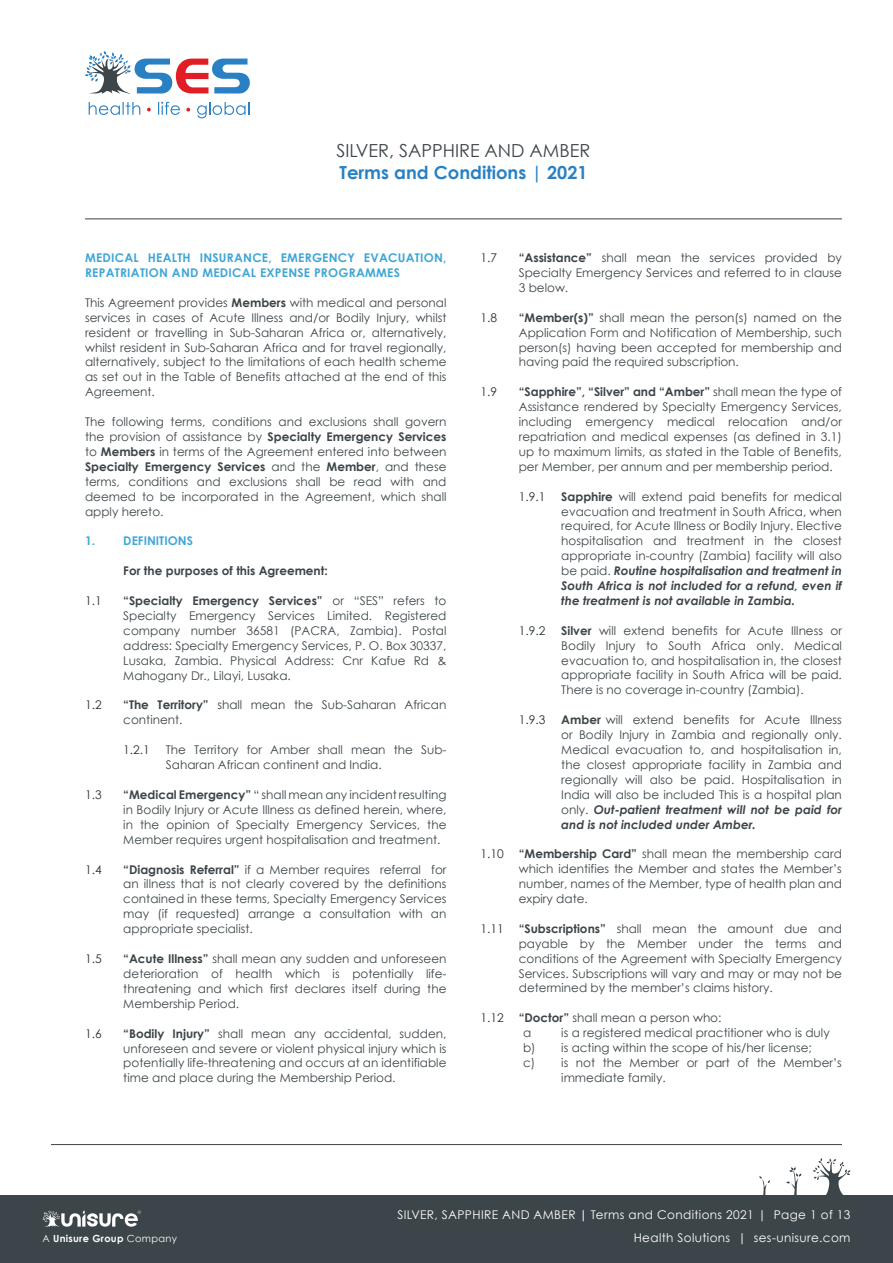
<style>
.page{position:relative;width:893px;height:1263px;background:#fff}
.page>*{position:absolute;margin:0;border:0;box-sizing:border-box;transform-origin:0 0}
.t1{font:18px "Century Gothic";color:#3c4549}
.t2{font:700 18px "Century Gothic";color:#2981c4}
.t3{font:12px/14.9px "Century Gothic";color:#3c4549;text-align:justify}
.t4{font:12px "Century Gothic";letter-spacing:.03em;color:#fff}
.t5{font:700 12px/14.9px "Century Gothic";letter-spacing:.02em;color:#3fa6d7}
.t6{font:12px "Century Gothic";color:#293135}
.t7{font:700 12px "Century Gothic";color:#3c4549}
.t8{font:700 12px "Century Gothic";color:#3fa6d7}
.t9{font:700 9.75px "Century Gothic";letter-spacing:.03em;color:#fff}
.s1{font-weight:700}
.s2{font-weight:700;font-style:italic}
.s3{font-weight:400}
</style>
<div class="page">
<div style="left:0;top:1195px;width:893px;height:68px;background:#3c4549"></div>
<svg style="left:759px;top:1176px;width:11px;height:19px"></svg>
<svg style="left:786px;top:1167px;width:16px;height:28px"></svg>
<svg style="left:813px;top:1158px;width:37px;height:37px"></svg>
<svg style="left:43px;top:1210px;width:98px;height:17px"></svg>
<svg style="left:89px;top:102px;width:51px;height:13px"></svg>
<svg style="left:147px;top:108px;width:4px;height:3px"></svg>
<svg style="left:158px;top:102px;width:22px;height:13px"></svg>
<svg style="left:186px;top:108px;width:4px;height:4px"></svg>
<svg style="left:197px;top:102px;width:52px;height:16px"></svg>
<svg style="left:85px;top:51px;width:165px;height:43px"></svg>
<hr style="left:51px;top:1144px;width:791px;height:1px;background:#3c4549">
<hr style="left:85px;top:219px;width:757px;height:1px;background:#3c4549">
<h1 class="t1" style="left:337px;top:140px;width:255px">SILVER, SAPPHIRE AND AMBER</h1>
<h1 class="t2" style="left:339px;top:159px;width:250px">Terms and Conditions | 2021</h1>
<p class="t5" style="left:85px;top:250px;width:363px">MEDICAL HEALTH INSURANCE, EMERGENCY EVACUATION,<br>REPATRIATION AND MEDICAL EXPENSE PROGRAMMES</p>
<p class="t3" style="left:85px;top:295px;width:363px">This Agreement provides <span class="s1">Members</span> with medical and personal services in cases of Acute Illness and/or Bodily Injury, whilst resident or travelling in Sub-Saharan Africa or, alternatively, whilst resident in Sub-Saharan Africa and for travel regionally, alternatively, subject to the limitations of each health scheme as set out in the Table of Benefits attached at the end of this Agreement.</p>
<p class="t3" style="left:85px;top:414px;width:363px">The following terms, conditions and exclusions shall govern the provision of assistance by <span class="s1">Specialty Emergency Services </span>to <span class="s1">Members</span> in terms of the Agreement entered into between <span class="s1">Specialty Emergency Services</span> and the <span class="s1">Member</span>, and these terms, conditions and exclusions shall be read with and deemed to be incorporated in the Agreement, which shall apply hereto.</p>
<p class="t8" style="left:85px;top:532px;width:109px">1. DEFINITIONS</p>
<p class="t7" style="left:123px;top:562px;width:206px">For the purposes of this Agreement:</p>
<p class="t6" style="left:85px;top:593px;width:18px">1.1</p>
<p class="t3" style="left:123px;top:593px;width:325px"><span class="s1">“Specialty Emergency Services”</span> or “SES” refers to Specialty Emergency Services Limited. Registered company number 36581 (PACRA, Zambia). Postal address: Specialty Emergency Services, P. O. Box 30337, Lusaka, Zambia. Physical Address: Cnr Kafue Rd &amp; Mahogany Dr., Lilayi, Lusaka.</p>
<p class="t6" style="left:85px;top:698px;width:18px">1.2</p>
<p class="t3" style="left:123px;top:697px;width:325px"><span class="s1">“The Territory”</span> shall mean the Sub-Saharan African continent.</p>
<p class="t6" style="left:123px;top:742px;width:28px">1.2.1</p>
<p class="t3" style="left:166px;top:742px;width:282px">The Territory for Amber shall mean the Sub-<br>Saharan African continent and India.</p>
<p class="t6" style="left:85px;top:787px;width:18px">1.3</p>
<p class="t3" style="left:123px;top:787px;width:325px"><span class="s1">“Medical Emergency”</span> “ shall mean any incident resulting in Bodily Injury or Acute Illness as defined herein, where, in the opinion of Specialty Emergency Services, the Member requires urgent hospitalisation and treatment.</p>
<p class="t6" style="left:85px;top:862px;width:18px">1.4</p>
<p class="t3" style="left:123px;top:862px;width:325px"><span class="s1">“Diagnosis Referral”</span> if a Member requires referral for an illness that is not clearly covered by the definitions contained in these terms, Specialty Emergency Services may (if requested) arrange a consultation with an appropriate specialist.</p>
<p class="t6" style="left:85px;top:951px;width:18px">1.5</p>
<p class="t3" style="left:123px;top:951px;width:325px"><span class="s1">“Acute Illness”</span> shall mean any sudden and unforeseen deterioration of health which is potentially life&shy;threatening and which first declares itself during the Membership Period.</p>
<p class="t6" style="left:85px;top:1026px;width:18px">1.6</p>
<p class="t3" style="left:123px;top:1026px;width:325px"><span class="s1">“Bodily Injury”</span> shall mean any accidental, sudden, unforeseen and severe or violent physical injury which is potentially life-threatening and occurs at an identifiable time and place during the Membership Period.</p>
<p class="t6" style="left:480px;top:250px;width:18px">1.7</p>
<p class="t3" style="left:519px;top:250px;width:325px"><span class="s1">“Assistance”</span> shall mean the services provided by Specialty Emergency Services and referred to in clause 3 below.</p>
<p class="t6" style="left:480px;top:310px;width:18px">1.8</p>
<p class="t3" style="left:519px;top:310px;width:325px"><span class="s1">“Member(s)”</span> shall mean the person(s) named on the Application Form and Notification of Membership, such person(s) having been accepted for membership and having paid the required subscription.</p>
<p class="t6" style="left:480px;top:385px;width:18px">1.9</p>
<p class="t3" style="left:519px;top:384px;width:325px"><span class="s1">“Sapphire”, “Silver” and “Amber”</span> shall mean the type of Assistance rendered by Specialty Emergency Services, including emergency medical relocation and/or repatriation and medical expenses (as defined in 3.1) up to maximum limits, as stated in the Table of Benefits, per Member, per annum and per membership period.</p>
<p class="t6" style="left:519px;top:489px;width:28px">1.9.1</p>
<p class="t3" style="left:561px;top:489px;width:282px"><span class="s1">Sapphire</span> will extend paid benefits for medical evacuation and treatment in South Africa, when required, for Acute Illness or Bodily Injury. Elective hospitalisation and treatment in the closest appropriate in-country (Zambia) facility will also be paid. <span class="s2">Routine hospitalisation and treatment in South Africa is not included for a refund, even if the treatment is not available in Zambia.</span></p>
<p class="t6" style="left:519px;top:623px;width:28px">1.9.2</p>
<p class="t3" style="left:561px;top:623px;width:282px"><span class="s1">Silver</span> will extend benefits for Acute Illness or Bodily Injury to South Africa only. Medical evacuation to, and hospitalisation in, the closest appropriate facility in South Africa will be paid.<br>There is no coverage in-country (Zambia).</p>
<p class="t6" style="left:519px;top:712px;width:28px">1.9.3</p>
<p class="t3" style="left:561px;top:712px;width:282px"><span class="s1">Amber</span> will extend benefits for Acute Illness or Bodily Injury in Zambia and regionally only.<br>Medical evacuation to, and hospitalisation in, the closest appropriate facility in Zambia and regionally will also be paid. Hospitalisation in India will also be included This is a hospital plan only. <span class="s2">Out-patient treatment will not be paid for and is not included under Amber.</span></p>
<p class="t6" style="left:480px;top:847px;width:25px">1.10</p>
<p class="t3" style="left:519px;top:846px;width:325px"><span class="s1">“Membership Card”</span> shall mean the membership card which identifies the Member and states the Member’s number, names of the Member, type of health plan and expiry date.</p>
<p class="t6" style="left:480px;top:921px;width:25px">1.11</p>
<p class="t3" style="left:519px;top:921px;width:325px"><span class="s1">“Subscriptions”</span> shall mean the amount due and payable by the Member under the terms and conditions of the Agreement with Specialty Emergency Services. Subscriptions will vary and may or may not be determined by the member’s claims history.</p>
<p class="t6" style="left:480px;top:1010px;width:25px">1.12</p>
<p class="t3" style="left:523px;top:1010px;width:200px;text-indent:-4px"><span class="s1">“Doctor”</span> shall mean a person who: a</p>
<p class="t3" style="left:561px;top:1025px;width:270px">is a registered medical practitioner who is duly</p>
<p class="t3" style="left:523px;top:1040px;width:290px">b) is acting within the scope of his/her license;</p>
<p class="t3" style="left:523px;top:1055px;width:320px">c) is not the Member or part of the Member’s</p>
<p class="t3" style="left:561px;top:1070px;width:106px">immediate family.</p>
<p class="t4" style="left:397px;top:1208px;width:455px">SILVER, SAPPHIRE AND AMBER <span class="s1">|</span> Terms and Conditions 2021 | Page 1 of 13</p>
<p class="t9" style="left:43px;top:1230px;width:136px"><span class="s3">A</span> Unisure Group <span class="s3">Company</span></p>
<p class="t4" style="left:634px;top:1231px;width:218px">Health Solutions | ses-unisure.com</p>
</div>
